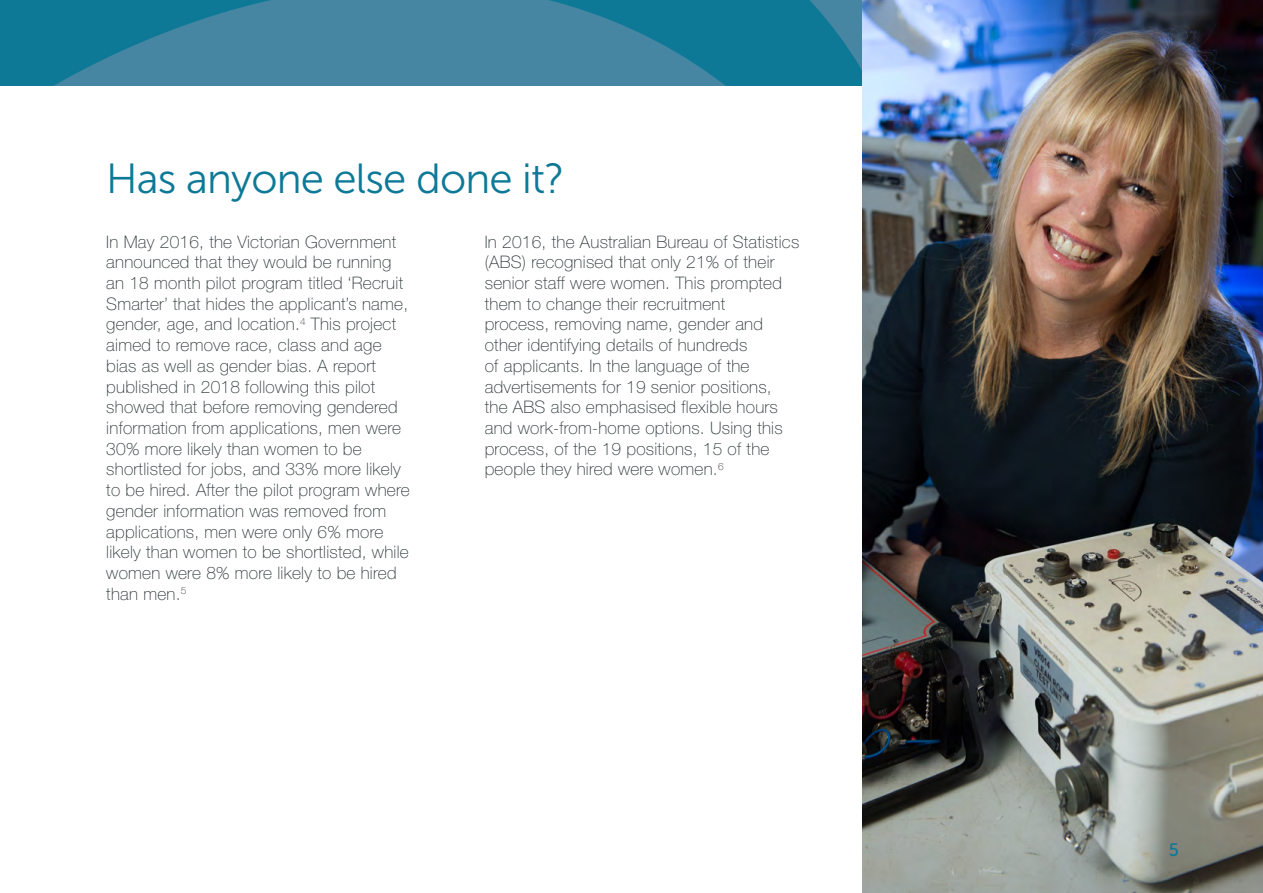
<style>
.page{position:relative;width:1263px;height:893px;background:#fff}
.page>*{position:absolute;margin:0;border:0;box-sizing:border-box;transform-origin:0 0}
.t1{font:42px "Museo Sans 300";letter-spacing:-.02em;color:#0e7997}
.t2{font:18px "Museo Sans 500";color:#0e7997}
.Body{font:17.25px/20.7px "Helvetica Neue LT 35 Th";letter-spacing:.015em;color:#2b3336}
</style>
<div class="page">
<svg style="left:0;top:0;width:862px;height:85px;background:#2f809d"></svg>
<img style="left:862px;top:0;width:401px;height:893px">
<h2 class="t1" style="left:106px;top:156px;width:460px">Has anyone else done it?</h2>
<p class="Body" style="left:106px;top:231px;width:305px">In May 2016, the Victorian Government announced that they would be running an 18 month pilot program titled ‘Recruit Smarter’ that hides the applicant’s name, gender, age, and location.<sup>4</sup> This project aimed to remove race, class and age bias as well as gender bias. A report published in 2018 following this pilot showed that before removing gendered information from applications, men were 30% more likely than women to be shortlisted for jobs, and 33% more likely to be hired. After the pilot program where gender information was removed from applications, men were only 6% more likely than women to be shortlisted, while women were 8% more likely to be hired than men.<sup>5</sup></p>
<p class="Body" style="left:485px;top:231px;width:316px">In 2016, the Australian Bureau of Statistics (ABS) recognised that only 21% of their senior staff were women. This prompted them to change their recruitment<br>process, removing name, gender and other identifying details of hundreds<br>of applicants. In the language of the advertisements for 19 senior positions,<br>the ABS also emphasised flexible hours and work-from-home options. Using this process, of the 19 positions, 15 of the people they hired were women.<sup>6</sup></p>
<p class="t2" style="left:1169px;top:840px;width:12px">5</p>
</div>
